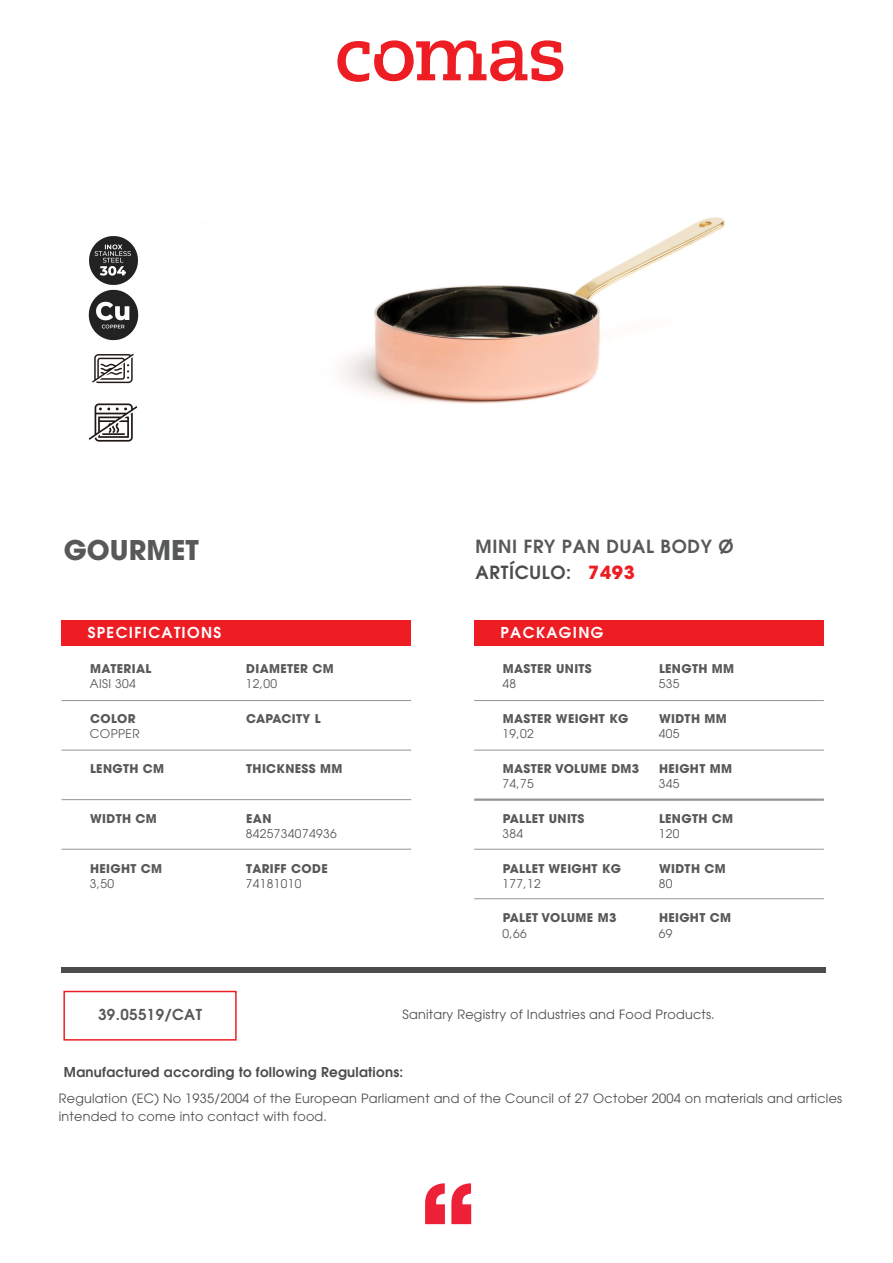
<style>
.page{position:relative;width:893px;height:1263px;background:#fff}
.page>*{position:absolute;margin:0;border:0;box-sizing:border-box;transform-origin:0 0}
.t1{font:700 27px "Avant Garde";color:#57585a}
.t2{font:600 18px/25.7px "Avant Garde";letter-spacing:.04em;color:#57585a}
.t3{font:600 15px "Avant Garde";letter-spacing:.09em;color:#fff}
.t4{font:600 15px "Avant Garde";letter-spacing:.03em;color:#57585a}
.t5{font:600 13.5px "Avant Garde";letter-spacing:.02em;color:#4b4c4d}
.t6{font:12.75px/18px "Avant Garde";letter-spacing:.02em;color:#4b4c4d}
.t7{font:700 12px "Avant Garde";letter-spacing:.03em;color:#57585a}
.t8{font:12px "Avant Garde";letter-spacing:.03em;color:#57585a}
.s1{color:#4b4c4d}
.s2{font-weight:700;color:#ee1d23}
</style>
<div class="page">
<svg style="left:425px;top:1183px;width:20px;height:41px"></svg>
<svg style="left:451px;top:1183px;width:20px;height:41px"></svg>
<svg style="left:337px;top:40px;width:226px;height:42px"></svg>
<div style="left:61px;top:620px;width:350px;height:25px;background:#ee1d23"></div>
<div style="left:61px;top:967px;width:765px;height:6px;background:#4b4c4d"></div>
<hr style="left:61px;top:700px;width:350px;height:1px;background:#939598">
<hr style="left:61px;top:750px;width:350px;height:1px;background:#939598">
<hr style="left:61px;top:799px;width:350px;height:1px;background:#939598">
<hr style="left:61px;top:849px;width:350px;height:1px;background:#939598">
<div style="left:474px;top:620px;width:350px;height:25px;background:#ee1d23"></div>
<hr style="left:474px;top:700px;width:350px;height:1px;background:#939598">
<hr style="left:474px;top:750px;width:350px;height:1px;background:#939598">
<hr style="left:474px;top:798px;width:350px;height:3px;background:#939598">
<hr style="left:474px;top:849px;width:350px;height:1px;background:#939598">
<hr style="left:474px;top:898px;width:350px;height:1px;background:#939598">
<div style="left:63px;top:991px;width:174px;height:49px;border:2px solid #ee1d23"></div>
<img style="left:88px;top:236px;width:51px;height:206px">
<img style="left:243px;top:217px;width:482px;height:187px">
<h1 class="t1" style="left:64px;top:532px;width:136px">GOURMET</h1>
<h2 class="t2" style="left:475px;top:533px;width:260px">MINI FRY PAN DUAL BODY Ø<br><span class="s1">ARTÍCULO:</span> <span class="s2">7493</span></h2>
<p class="t3" style="left:88px;top:623px;width:135px">SPECIFICATIONS</p>
<p class="t7" style="left:90px;top:661px;width:63px">MATERIAL</p>
<p class="t7" style="left:246px;top:661px;width:89px">DIAMETER CM</p>
<p class="t3" style="left:500px;top:623px;width:104px">PACKAGING</p>
<p class="t7" style="left:503px;top:661px;width:91px">MASTER UNITS</p>
<p class="t7" style="left:659px;top:661px;width:77px">LENGTH MM</p>
<p class="t8" style="left:90px;top:677px;width:48px">AISI 304</p>
<p class="t8" style="left:246px;top:677px;width:33px">12,00</p>
<p class="t8" style="left:502px;top:677px;width:15px">48</p>
<p class="t8" style="left:659px;top:677px;width:22px">535</p>
<p class="t7" style="left:90px;top:711px;width:47px">COLOR</p>
<p class="t7" style="left:246px;top:711px;width:76px">CAPACITY L</p>
<p class="t7" style="left:503px;top:711px;width:127px">MASTER WEIGHT KG</p>
<p class="t7" style="left:659px;top:711px;width:69px">WIDTH MM</p>
<p class="t8" style="left:90px;top:727px;width:51px">COPPER</p>
<p class="t8" style="left:502px;top:727px;width:33px">19,02</p>
<p class="t8" style="left:659px;top:727px;width:22px">405</p>
<p class="t7" style="left:90px;top:761px;width:76px">LENGTH CM</p>
<p class="t7" style="left:246px;top:761px;width:98px">THICKNESS MM</p>
<p class="t7" style="left:503px;top:761px;width:138px">MASTER VOLUME DM3</p>
<p class="t7" style="left:659px;top:761px;width:75px">HEIGHT MM</p>
<p class="t7" style="left:90px;top:810px;width:68px">WIDTH CM</p>
<p class="t7" style="left:246px;top:810px;width:27px">EAN</p>
<p class="t8" style="left:246px;top:826px;width:92px">8425734074936</p>
<p class="t8" style="left:502px;top:777px;width:33px">74,75</p>
<p class="t8" style="left:502px;top:826px;width:22px">384</p>
<p class="t7" style="left:503px;top:810px;width:83px">PALLET UNITS</p>
<p class="t8" style="left:659px;top:777px;width:22px">345</p>
<p class="t7" style="left:659px;top:810px;width:76px">LENGTH CM</p>
<p class="t8" style="left:659px;top:826px;width:22px">120</p>
<p class="t7" style="left:90px;top:860px;width:74px">HEIGHT CM</p>
<p class="t7" style="left:246px;top:860px;width:83px">TARIFF CODE</p>
<p class="t7" style="left:503px;top:860px;width:120px">PALLET WEIGHT KG</p>
<p class="t7" style="left:659px;top:860px;width:68px">WIDTH CM</p>
<p class="t8" style="left:90px;top:876px;width:26px">3,50</p>
<p class="t8" style="left:246px;top:876px;width:57px">74181010</p>
<p class="t8" style="left:502px;top:876px;width:40px">177,12</p>
<p class="t8" style="left:502px;top:926px;width:26px">0,66</p>
<p class="t7" style="left:503px;top:910px;width:115px">PALET VOLUME M3</p>
<p class="t8" style="left:659px;top:876px;width:15px">80</p>
<p class="t7" style="left:659px;top:910px;width:74px">HEIGHT CM</p>
<p class="t8" style="left:659px;top:926px;width:15px">69</p>
<p class="t4" style="left:98px;top:1005px;width:105px">39.05519/CAT</p>
<p class="t6" style="left:402px;top:1006px;width:314px">Sanitary Registry of Industries and Food Products.</p>
<p class="t5" style="left:64px;top:1063px;width:341px">Manufactured according to following Regulations:</p>
<p class="t6" style="left:59px;top:1090px;width:785px">Regulation (EC) No 1935/2004 of the European Parliament and of the Council of 27 October 2004 on materials and articles intended to come into contact with food.</p>
</div>
